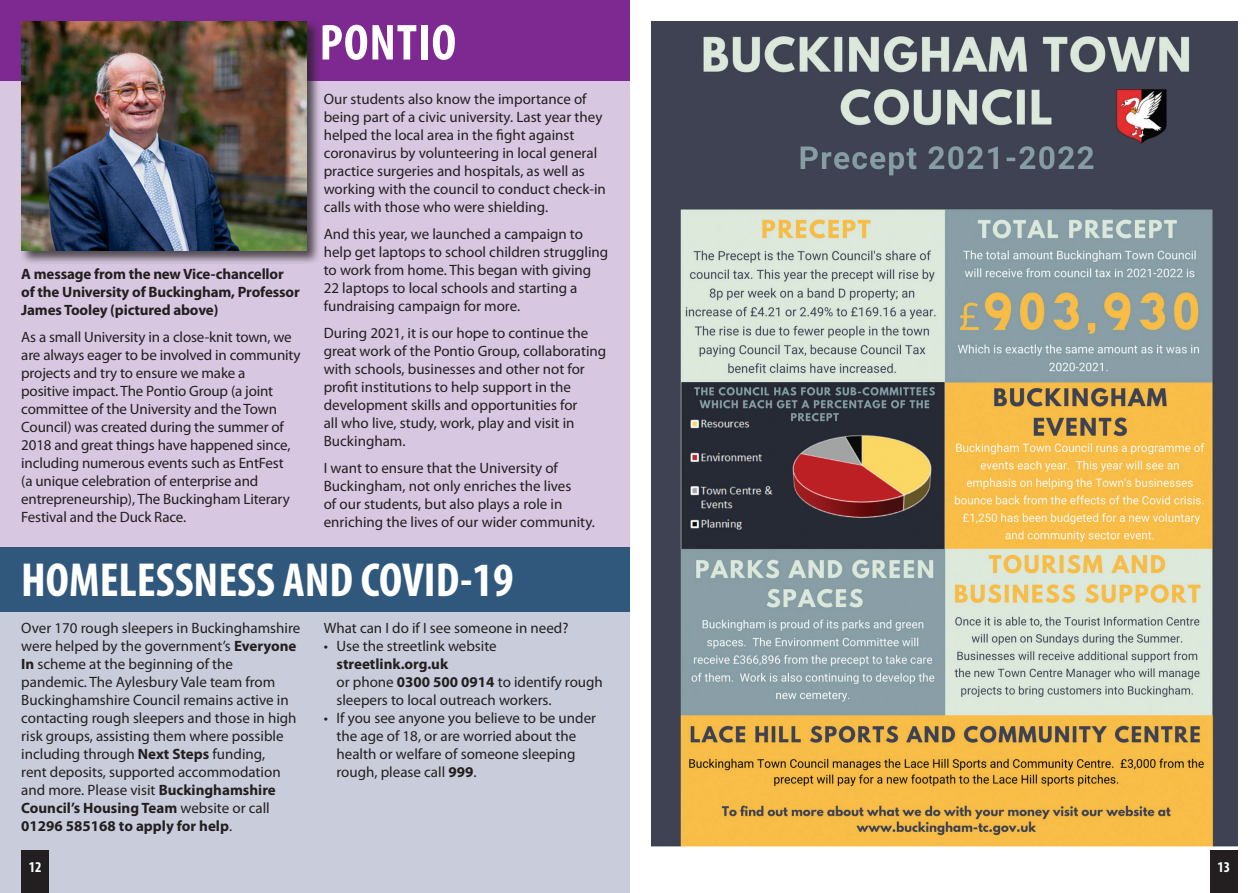
<style>
.page{position:relative;width:1259px;height:893px;background:#fff}
.page>*{position:absolute;margin:0;border:0;box-sizing:border-box;transform-origin:0 0}
.A_heading{font:700 condensed 51px "Myriad Pro";letter-spacing:.02em;color:#fff}
.A_heading-2{font:700 condensed 48px "Myriad Pro";color:#fff}
.Text_1{font:15px/18px "Myriad Pro";color:#231f20}
.bullet_list{font:15px/18px "Myriad Pro";color:#231f20}
.Text_1-2{font:700 15px/18px "Myriad Pro";letter-spacing:-.01em;color:#231f20}
.t1{font:700 condensed 15px "Myriad Pro";color:#fff}
.s1{font-weight:700}
</style>
<div class="page">
<div style="left:0;top:593px;width:629px;height:300px;background:#c9cddb"></div>
<div style="left:0;top:68px;width:629px;height:490px;background:#d8c7e1"></div>
<div style="left:21px;top:850px;width:28px;height:43px;background:#231f20"></div>
<div style="left:0;top:0;width:629px;height:81px;background:#7e2991"></div>
<div style="left:1210px;top:850px;width:27px;height:43px;background:#231f20"></div>
<div style="left:0;top:547px;width:629px;height:64px;background:#30587c"></div>
<div style="left:19px;top:19px;width:302px;height:246px;background:#231f20;opacity:.75"></div>
<img style="left:21px;top:21px;width:286px;height:230px">
<img style="left:651px;top:21px;width:586px;height:825px">
<p class="A_heading" style="left:319px;top:14px;width:138px">PONTIO</p>
<p class="Text_1" style="left:324px;top:89px;width:284px">Our students also know the importance of being part of a civic university. Last year they helped the local area in the fight against coronavirus by volunteering in local general practice surgeries and hospitals, as well as working with the council to conduct check-in calls with those who were shielding.</p>
<p class="Text_1" style="left:324px;top:224px;width:286px">And this year, we launched a campaign to help get laptops to school children struggling to work from home. This began with giving 22 laptops to local schools and starting a fundraising campaign for more.</p>
<p class="Text_1" style="left:324px;top:323px;width:284px">During 2021, it is our hope to continue the great work of the Pontio Group, collaborating with schools, businesses and other not for profit institutions to help support in the development skills and opportunities for<br>all who live, study, work, play and visit in Buckingham.</p>
<p class="Text_1" style="left:324px;top:458px;width:273px">I want to ensure that the University of Buckingham, not only enriches the lives<br>of our students, but also plays a role in enriching the lives of our wider community.</p>
<p class="A_heading-2" style="left:21px;top:554px;width:494px">HOMELESSNESS AND COVID-19</p>
<p class="Text_1" style="left:21px;top:618px;width:280px">Over 170 rough sleepers in Buckinghamshire were helped by the government’s <span class="s1">Everyone In</span> scheme at the beginning of the pandemic. The Aylesbury Vale team from Buckinghamshire Council remains active in contacting rough sleepers and those in high risk groups, assisting them where possible including through <span class="s1">Next Steps</span> funding,<br>rent deposits, supported accommodation and more. Please visit <span class="s1">Buckinghamshire Council’s Housing Team</span> website or call <span class="s1">01296 585168 to apply for help</span>.</p>
<p class="Text_1" style="left:324px;top:618px;width:246px">What can I do if I see someone in need?</p>
<p class="Text_1-2" style="left:21px;top:265px;width:280px">A message from the new Vice-chancellor of the University of Buckingham, Professor<br>James Tooley (pictured above)</p>
<p class="Text_1" style="left:21px;top:328px;width:281px">As a small University in a close-knit town, we are always eager to be involved in community projects and try to ensure we make a<br>positive impact. The Pontio Group (a joint committee of the University and the Town Council) was created during the summer of 2018 and great things have happened since, including numerous events such as EntFest<br>(a unique celebration of enterprise and entrepreneurship), The Buckingham Literary Festival and the Duck Race.</p>
<p class="bullet_list" style="left:336px;top:636px;width:268px;text-indent:-13px">• Use the streetlink website <span class="s1">streetlink.org.uk<br></span>or phone <span class="s1">0300 500 0914</span> to identify rough sleepers to local outreach workers.</p>
<p class="bullet_list" style="left:336px;top:708px;width:261px;text-indent:-13px">• If you see anyone you believe to be under the age of 18, or are worried about the health or welfare of someone sleeping rough, please call <span class="s1">999</span>.</p>
<p class="t1" style="left:29px;top:858px;width:14px">12</p>
<p class="t1" style="left:1217px;top:858px;width:14px">13</p>
</div>
